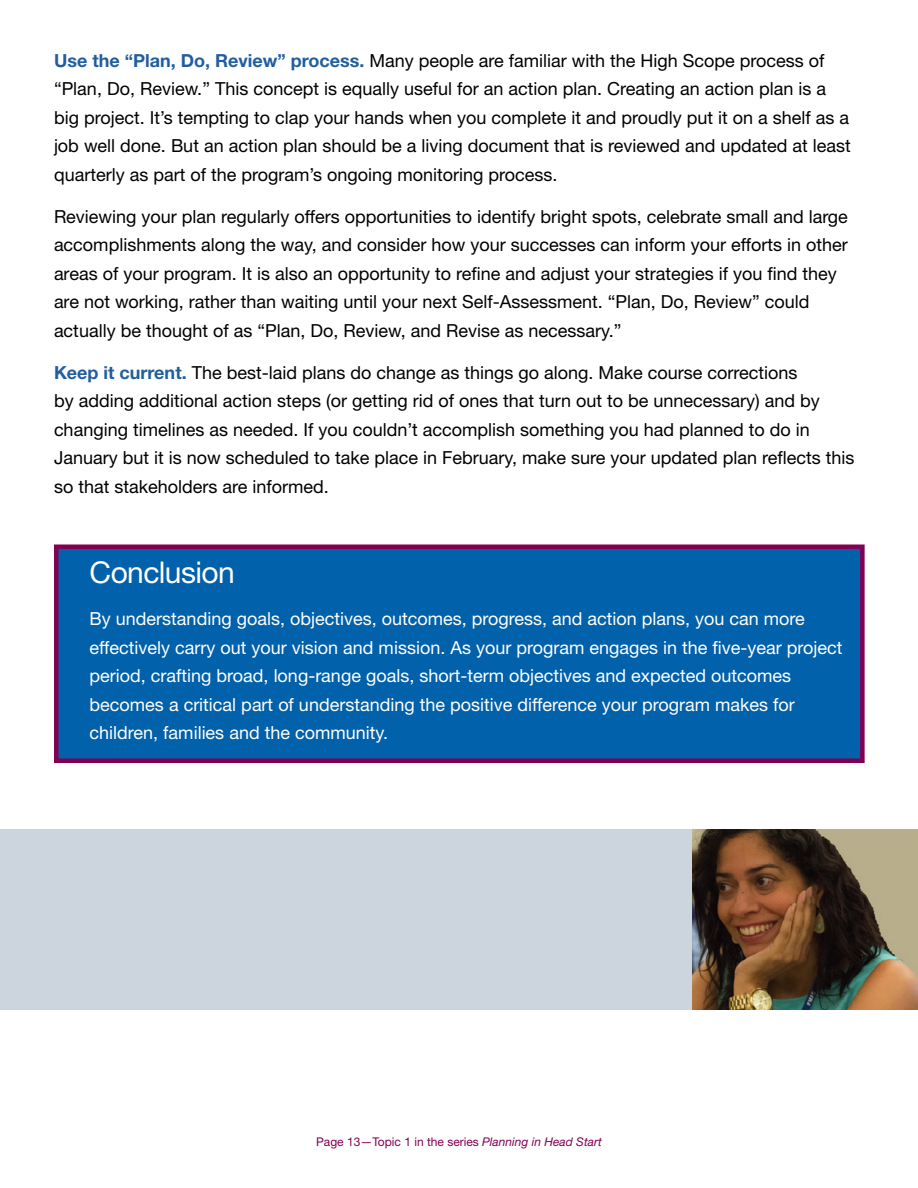
<style>
.page{position:relative;width:918px;height:1188px;background:#fff}
.page>*{position:absolute;margin:0;border:0;box-sizing:border-box;transform-origin:0 0}
.t1{font:30px "Helvetica Neue LT Std";letter-spacing:-.02em;color:#fff}
.Body{font:18px/28.5px "Helvetica Neue LT Std";color:#000}
.Body_white{font:18px/28.5px "Helvetica Neue LT Std";color:#fff}
.t2{font:12px "Helvetica Neue LT Std";color:#820053}
.s1{font-weight:700;color:#215e9e}
.s2{font-style:italic}
</style>
<div class="page">
<div style="left:54px;top:544px;width:811px;height:219px;background:#0161aa;border:4px solid #820053"></div>
<img style="left:692px;top:829px;width:226px;height:180px">
<div style="left:0;top:829px;width:692px;height:180px;background:#ccd5dd"></div>
<p class="Body" style="left:54px;top:46px;width:798px"><span class="s1">Use the “Plan, Do, Review” process.</span> Many people are familiar with the High Scope process of “Plan, Do, Review.” This concept is equally useful for an action plan. Creating an action plan is a big project. It’s tempting to clap your hands when you complete it and proudly put it on a shelf as a job well done. But an action plan should be a living document that is reviewed and updated at least quarterly as part of the program’s ongoing monitoring process.</p>
<p class="Body" style="left:54px;top:202px;width:795px">Reviewing your plan regularly offers opportunities to identify bright spots, celebrate small and large accomplishments along the way, and consider how your successes can inform your efforts in other areas of your program. It is also an opportunity to refine and adjust your strategies if you find they are not working, rather than waiting until your next Self-Assessment. “Plan, Do, Review” could actually be thought of as “Plan, Do, Review, and Revise as necessary.”</p>
<p class="Body" style="left:54px;top:358px;width:802px"><span class="s1">Keep it current.</span> The best-laid plans do change as things go along. Make course corrections<br>by adding additional action steps (or getting rid of ones that turn out to be unnecessary) and by changing timelines as needed. If you couldn’t accomplish something you had planned to do in January but it is now scheduled to take place in February, make sure your updated plan reflects this so that stakeholders are informed.</p>
<h2 class="t1" style="left:90px;top:555px;width:147px">Conclusion</h2>
<p class="Body_white" style="left:90px;top:604px;width:754px">By understanding goals, objectives, outcomes, progress, and action plans, you can more effectively carry out your vision and mission. As your program engages in the five-year project period, crafting broad, long-range goals, short-term objectives and expected outcomes becomes a critical part of understanding the positive difference your program makes for children, families and the community.</p>
<p class="t2" style="left:316px;top:1135px;width:287px">Page 13—Topic 1 in the series <span class="s2">Planning in Head Start</span></p>
</div>
